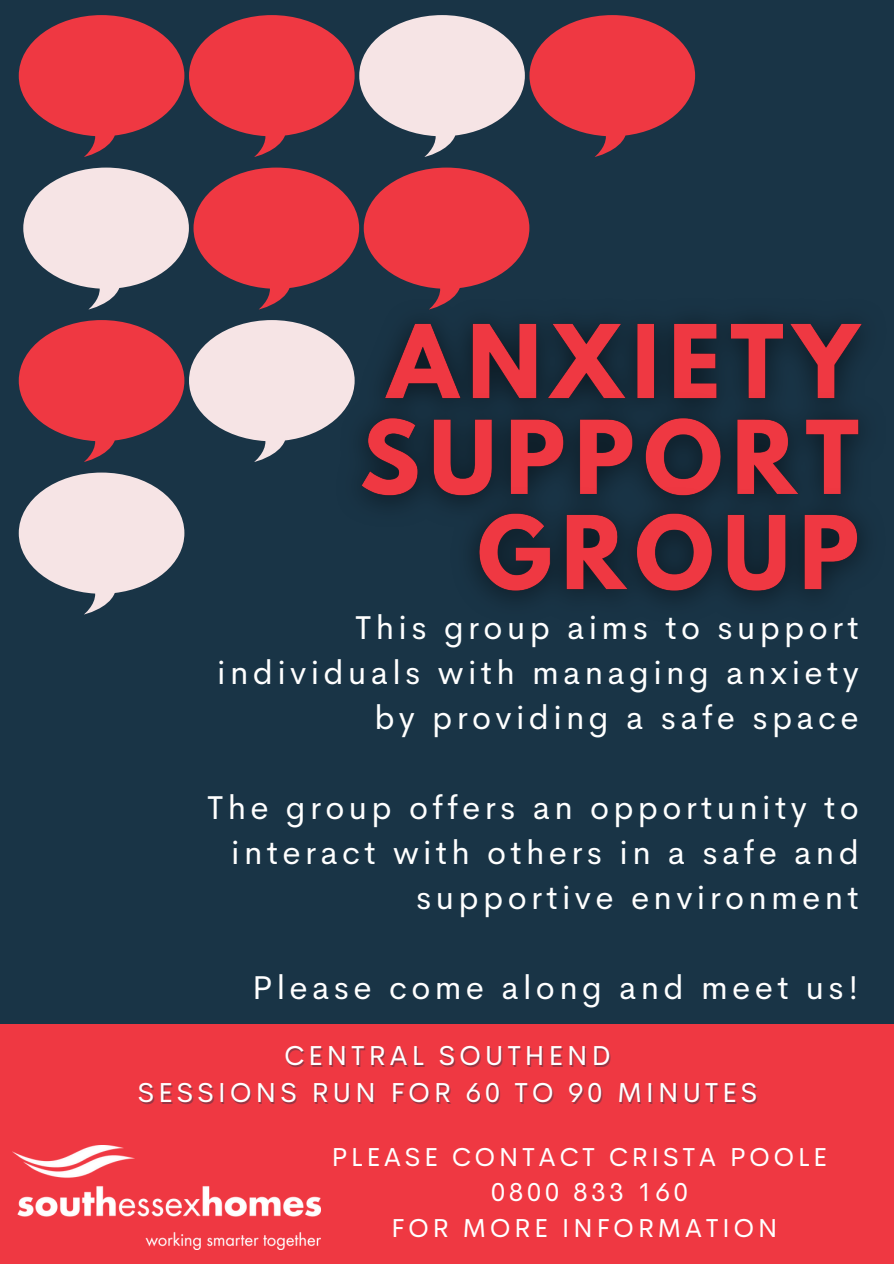
<style>
.page{position:relative;width:894px;height:1264px;background:#fff}
.page>*{position:absolute;margin:0;border:0;box-sizing:border-box;transform-origin:0 0}
.t1{font:33.15px/45px "Cerebri Sans";letter-spacing:.13em;color:#fff;text-align:right}
.t2{font:27.45px "Cerebri Sans";letter-spacing:.13em;color:#fff}
.t3{font:26.1px "Cerebri Sans";letter-spacing:.13em;color:#fff}
</style>
<div class="page">
<div style="left:0;top:0;width:893px;height:1263px;background:#193446"></div>
<div style="left:0;top:1024px;width:893px;height:239px;background:#ef3842"></div>
<img style="left:354px;top:309px;width:509px;height:292px">
<svg style="left:19px;top:15px;width:675px;height:142px"></svg>
<svg style="left:23px;top:168px;width:506px;height:141px"></svg>
<svg style="left:19px;top:320px;width:335px;height:142px"></svg>
<svg style="left:19px;top:472px;width:165px;height:142px"></svg>
<img style="left:12px;top:1145px;width:308px;height:104px">
<p class="t1" style="left:217px;top:605px;width:643px">This group aims to support individuals with managing anxiety by providing a safe space</p>
<p class="t1" style="left:207px;top:785px;width:653px">The group offers an opportunity to interact with others in a safe and supportive environment</p>
<p class="t1" style="left:252px;top:965px;width:608px">Please come along and meet us!</p>
<p class="t2" style="left:284px;top:1037px;width:328px">CENTRAL SOUTHEND</p>
<p class="t2" style="left:137px;top:1074px;width:621px">SESSIONS RUN FOR 60 TO 90 MINUTES</p>
<p class="t3" style="left:331px;top:1139px;width:497px">PLEASE CONTACT CRISTA POOLE</p>
<p class="t3" style="left:490px;top:1174px;width:199px">0800 833 160</p>
<p class="t3" style="left:391px;top:1210px;width:388px">FOR MORE INFORMATION</p>
</div>
